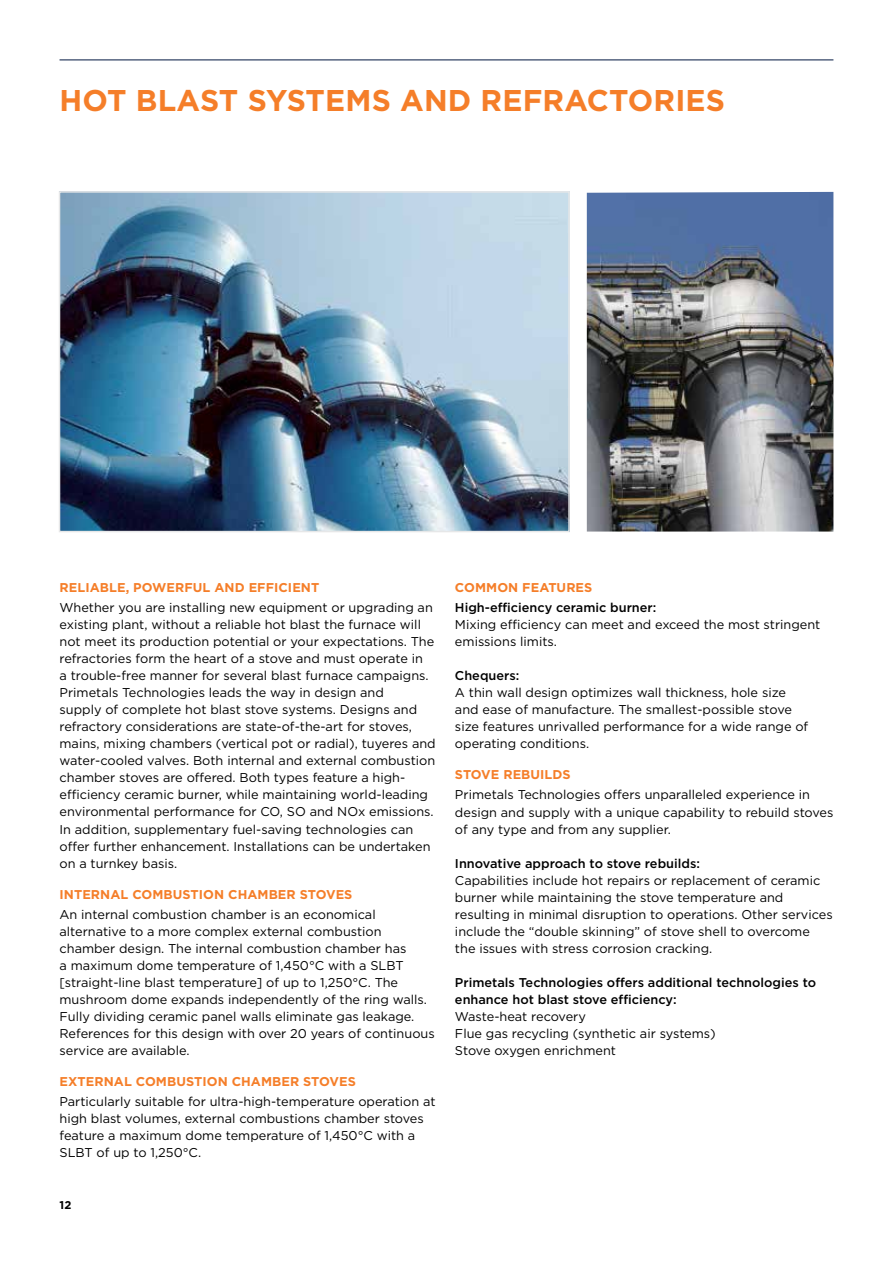
<style>
.page{position:relative;width:893px;height:1263px;background:#fff}
.page>*{position:absolute;margin:0;border:0;box-sizing:border-box;transform-origin:0 0}
.t1{font:700 30px "Gotham";letter-spacing:.005em;color:#f57e29}
.t2{font:12.75px/17px "Gotham";color:#000}
.t3{font:500 12.75px/17px "Gotham";color:#000}
.t4{font:700 12.75px "Gotham";letter-spacing:.005em;color:#f57e29}
.t5{font:700 11.25px "Gotham";color:#000}
</style>
<div class="page">
<hr style="left:60px;top:60px;width:773px;height:1px;background:#001641">
<img style="left:62px;top:194px;width:505px;height:335px">
<div style="left:59px;top:191px;width:511px;height:341px;border:2px solid #e6e7e8"></div>
<img style="left:587px;top:192px;width:246px;height:339px">
<h1 class="t1" style="left:60px;top:80px;width:667px">HOT BLAST SYSTEMS AND REFRACTORIES</h1>
<p class="t4" style="left:60px;top:579px;width:261px">RELIABLE, POWERFUL AND EFFICIENT</p>
<p class="t2" style="left:60px;top:599px;width:378px">Whether you are installing new equipment or upgrading an existing plant, without a reliable hot blast the furnace will not meet its production potential or your expectations. The refractories form the heart of a stove and must operate in<br>a trouble-free manner for several blast furnace campaigns.<br>Primetals Technologies leads the way in design and<br>supply of complete hot blast stove systems. Designs and refractory considerations are state-of-the-art for stoves, mains, mixing chambers (vertical pot or radial), tuyeres and water-cooled valves. Both internal and external combustion chamber stoves are offered. Both types feature a high&shy;efficiency ceramic burner, while maintaining world-leading environmental performance for CO, SO and NOx emissions.<br>In addition, supplementary fuel-saving technologies can offer further enhancement. Installations can be undertaken on a turnkey basis.</p>
<p class="t4" style="left:60px;top:885px;width:294px">INTERNAL COMBUSTION CHAMBER STOVES</p>
<p class="t2" style="left:60px;top:905px;width:377px">An internal combustion chamber is an economical alternative to a more complex external combustion chamber design. The internal combustion chamber has<br>a maximum dome temperature of 1,450°C with a SLBT [straight-line blast temperature] of up to 1,250°C. The mushroom dome expands independently of the ring walls.<br>Fully dividing ceramic panel walls eliminate gas leakage.<br>References for this design with over 20 years of continuous service are available.</p>
<p class="t4" style="left:60px;top:1073px;width:298px">EXTERNAL COMBUSTION CHAMBER STOVES</p>
<p class="t2" style="left:60px;top:1092px;width:378px">Particularly suitable for ultra-high-temperature operation at high blast volumes, external combustions chamber stoves feature a maximum dome temperature of 1,450°C with a SLBT of up to 1,250°C.</p>
<p class="t5" style="left:60px;top:1198px;width:13px">12</p>
<p class="t4" style="left:455px;top:579px;width:139px">COMMON FEATURES</p>
<p class="t3" style="left:455px;top:599px;width:203px">High-efficiency ceramic burner:</p>
<p class="t2" style="left:455px;top:616px;width:367px">Mixing efficiency can meet and exceed the most stringent emissions limits.</p>
<p class="t3" style="left:455px;top:667px;width:66px">Chequers:</p>
<p class="t2" style="left:455px;top:684px;width:355px">A thin wall design optimizes wall thickness, hole size and ease of manufacture. The smallest-possible stove size features unrivalled performance for a wide range of operating conditions.</p>
<p class="t4" style="left:455px;top:766px;width:117px">STOVE REBUILDS</p>
<p class="t2" style="left:455px;top:786px;width:380px">Primetals Technologies offers unparalleled experience in design and supply with a unique capability to rebuild stoves of any type and from any supplier.</p>
<p class="t3" style="left:455px;top:854px;width:246px">Innovative approach to stove rebuilds:</p>
<p class="t2" style="left:455px;top:871px;width:379px">Capabilities include hot repairs or replacement of ceramic burner while maintaining the stove temperature and resulting in minimal disruption to operations. Other services include the “double skinning” of stove shell to overcome the issues with stress corrosion cracking.</p>
<p class="t3" style="left:455px;top:973px;width:363px">Primetals Technologies offers additional technologies to enhance hot blast stove efficiency:</p>
<p class="t2" style="left:455px;top:1007px;width:262px">Waste-heat recovery<br>Flue gas recycling (synthetic air systems)<br>Stove oxygen enrichment</p>
</div>
